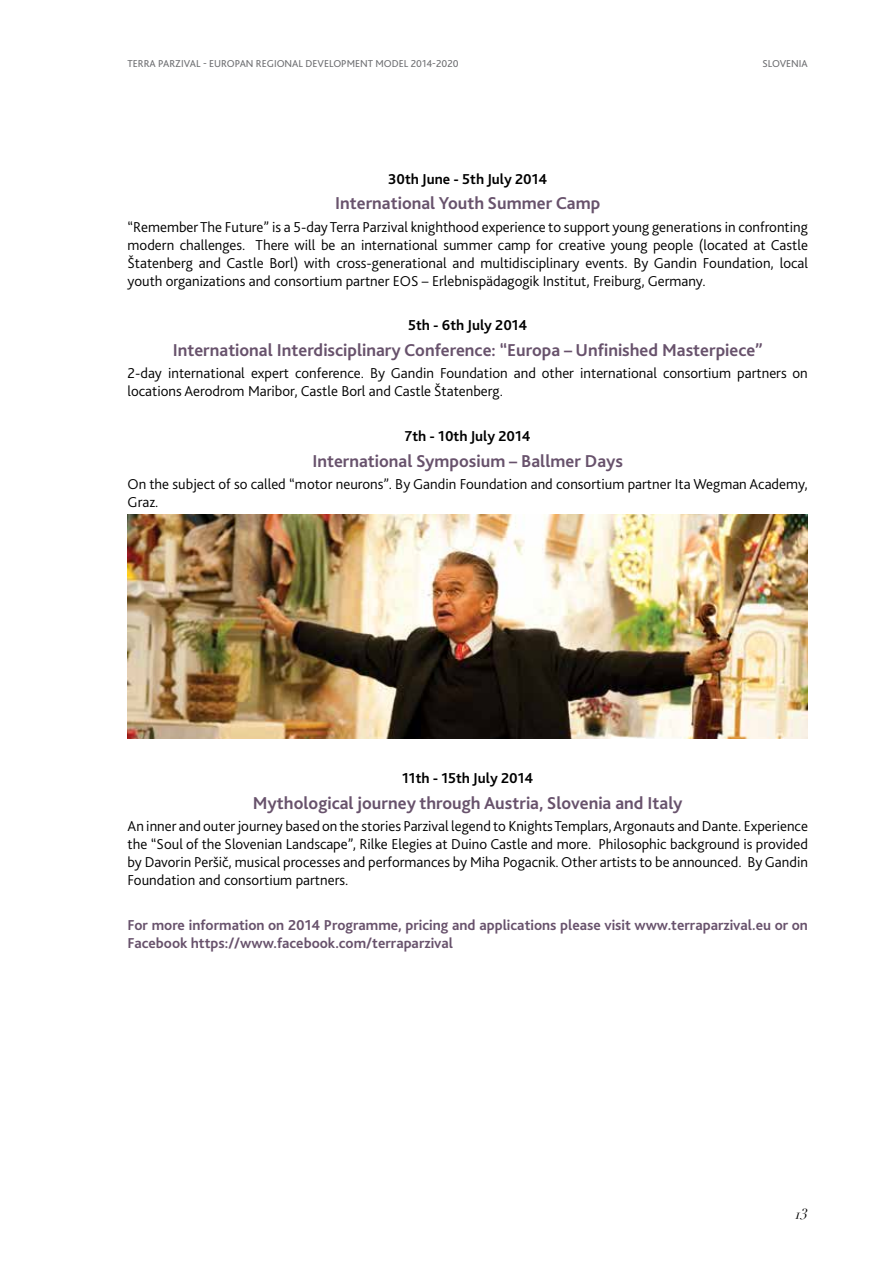
<style>
.page{position:relative;width:893px;height:1263px;background:#fff}
.page>*{position:absolute;margin:0;border:0;box-sizing:border-box;transform-origin:0 0}
.t1{font:700 18px "Bliss 2";color:#68526c}
.t2{font:300 15px/18px "Bliss 2";color:#000;text-align:justify}
.t3{font:700 15px/18px "Bliss 2";color:#68526c}
.t4{font:700 15px "Bliss 2";color:#000}
.t5{font:15px "Didot LH Italic Os F";color:#000}
.t6{font:10.5px "Bliss 2";color:#6d6e71}
</style>
<div class="page">
<img style="left:128px;top:514px;width:680px;height:225px">
<p class="t6" style="left:128px;top:57px;width:333px">TERRA PARZIVAL - EUROPAN REGIONAL DEVELOPMENT MODEL 2014-2020</p>
<p class="t6" style="left:762px;top:57px;width:47px">SLOVENIA</p>
<p class="t4" style="left:388px;top:169px;width:160px">30th June - 5th July 2014</p>
<p class="t1" style="left:335px;top:192px;width:267px">International Youth Summer Camp</p>
<p class="t2" style="left:128px;top:217px;width:682px">“Remember The Future” is a 5-day Terra Parzival knighthood experience to support young generations in confronting modern challenges. There will be an international summer camp for creative young people (located at Castle Štatenberg and Castle Borl) with cross-generational and multidisciplinary events. By Gandin Foundation, local youth organizations and consortium partner EOS – Erlebnispädagogik Institut, Freiburg, Germany.</p>
<p class="t4" style="left:408px;top:316px;width:121px">5th - 6th July 2014</p>
<p class="t1" style="left:173px;top:339px;width:591px">International Interdisciplinary Conference: “Europa – Unfinished Masterpiece”</p>
<p class="t2" style="left:128px;top:364px;width:682px">2-day international expert conference. By Gandin Foundation and other international consortium partners on locations Aerodrom Maribor, Castle Borl and Castle Štatenberg.</p>
<p class="t4" style="left:405px;top:427px;width:127px">7th - 10th July 2014</p>
<p class="t1" style="left:312px;top:449px;width:312px">International Symposium – Ballmer Days</p>
<p class="t2" style="left:128px;top:475px;width:682px">On the subject of so called “motor neurons”. By Gandin Foundation and consortium partner Ita Wegman Academy,<br>Graz.</p>
<p class="t4" style="left:402px;top:769px;width:132px">11th - 15th July 2014</p>
<p class="t1" style="left:253px;top:792px;width:431px">Mythological journey through Austria, Slovenia and Italy</p>
<p class="t2" style="left:128px;top:817px;width:682px">An inner and outer journey based on the stories Parzival legend to Knights Templars, Argonauts and Dante. Experience the “Soul of the Slovenian Landscape”, Rilke Elegies at Duino Castle and more. Philosophic background is provided by Davorin Peršič, musical processes and performances by Miha Pogacnik. Other artists to be announced. By Gandin Foundation and consortium partners.</p>
<p class="t3" style="left:128px;top:915px;width:682px">For more information on 2014 Programme, pricing and applications please visit www.terraparzival.eu or on<br>Facebook https://www.facebook.com/terraparzival</p>
<p class="t5" style="left:796px;top:1205px;width:14px">13</p>
</div>
